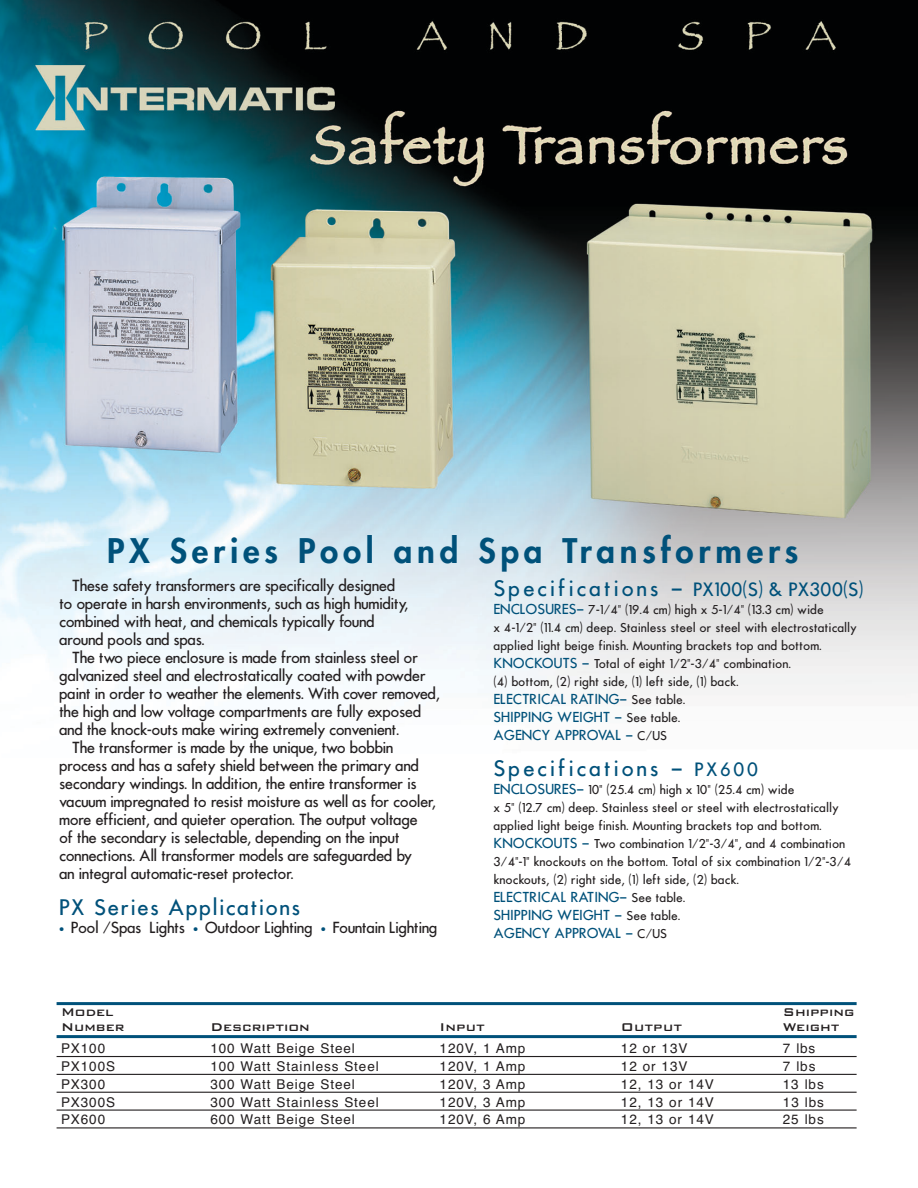
<style>
.page{position:relative;width:918px;height:1188px;background:#fff}
.page>*{position:absolute;margin:0;border:0;box-sizing:border-box;transform-origin:0 0}
.t1{font:800 33px "Futura";letter-spacing:.145em;color:#00517a}
.t2{font:500 21px "Futura";letter-spacing:.065em;color:#00517a}
.t3{font:500 21px "Futura";letter-spacing:.125em;color:#00517a}
.t4{font:500 18px "Futura";color:#00517a}
.t5{font:500 15px/18px "Futura";letter-spacing:-.03em;color:#231f20}
.t6{font:500 15px "Bank Gothic BT";color:#231f20}
.t7{font:13.5px "Helvetica";letter-spacing:.065em;color:#231f20}
.t8{font:500 13.5px/18px "Futura";color:#00517a}
.t9{font:500 12px/18px "Futura";color:#231f20}
.s1{color:#00517a}
.s2{font-size:21px}
.s3{font-size:13.5px;color:#00517a}
.s4{font-size:12px;color:#231f20}
.s5{font-size:18px}
</style>
<div class="page">
<img style="left:0;top:0;width:918px;height:1129px">
<hr style="left:57px;top:1002px;width:800px;height:3px;background:#00517a">
<hr style="left:57px;top:1035px;width:800px;height:3px;background:#00517a">
<hr style="left:57px;top:1056px;width:800px;height:1px;background:#231f20">
<hr style="left:57px;top:1074px;width:800px;height:1px;background:#231f20">
<hr style="left:57px;top:1092px;width:800px;height:1px;background:#231f20">
<hr style="left:57px;top:1110px;width:800px;height:1px;background:#231f20">
<hr style="left:57px;top:1127px;width:800px;height:1px;background:#231f20">
<h1 class="t1" style="left:107px;top:535px;width:693px">PX Series Pool and Spa Transformers</h1>
<p class="t5" style="left:59px;top:577px;width:351px;text-indent:13px">These safety transformers are specifically designed to operate in harsh environments, such as high humidity, combined with heat, and chemicals typically found around pools and spas.</p>
<p class="t5" style="left:72px;top:649px;width:348px">The two piece enclosure is made from stainless steel or</p>
<p class="t5" style="left:59px;top:667px;width:368px">galvanized steel and electrostatically coated with powder</p>
<p class="t5" style="left:59px;top:685px;width:382px">paint in order to weather the elements. With cover removed,</p>
<p class="t5" style="left:59px;top:703px;width:364px">the high and low voltage compartments are fully exposed</p>
<p class="t5" style="left:59px;top:721px;width:342px">and the knock-outs make wiring extremely convenient.</p>
<p class="t5" style="left:72px;top:739px;width:323px">The transformer is made by the unique, two bobbin</p>
<p class="t5" style="left:59px;top:757px;width:362px">process and has a safety shield between the primary and</p>
<p class="t5" style="left:59px;top:775px;width:359px">secondary windings. In addition, the entire transformer is</p>
<p class="t5" style="left:59px;top:793px;width:378px">vacuum impregnated to resist moisture as well as for cooler,</p>
<p class="t5" style="left:59px;top:811px;width:360px">more efficient, and quieter operation. The output voltage</p>
<p class="t5" style="left:59px;top:829px;width:342px">of the secondary is selectable, depending on the input</p>
<p class="t5" style="left:59px;top:847px;width:355px">connections. All transformer models are safeguarded by</p>
<p class="t5" style="left:59px;top:865px;width:236px">an integral automatic-reset protector.</p>
<h2 class="t2" style="left:59px;top:897px;width:243px">PX Series Applications</h2>
<p class="t5" style="left:59px;top:919px;width:380px"><span class="s1">•</span> Pool /Spas Lights <span class="s1">•</span> Outdoor Lighting <span class="s1">•</span> Fountain Lighting</p>
<p class="t4" style="left:494px;top:581px;width:372px"><span class="s2">Specifications –</span> PX100(S) &amp; PX300(S)</p>
<p class="t9" style="left:494px;top:601px;width:365px"><span class="s3">ENCLOSURES–</span> 7-1/4" (19.4 cm) high x 5-1/4" (13.3 cm) wide<br>x 4-1/2" (11.4 cm) deep. Stainless steel or steel with electrostatically applied light beige finish. Mounting brackets top and bottom.<br><span class="s3">KNOCKOUTS –</span> Total of eight 1/2"-3/4" combination.<br>(4) bottom, (2) right side, (1) left side, (1) back.</p>
<p class="t8" style="left:494px;top:691px;width:193px">ELECTRICAL RATING– <span class="s4">See table.<br></span>SHIPPING WEIGHT – <span class="s4">See table.<br></span>AGENCY APPROVAL – <span class="s4">C/US</span></p>
<h2 class="t3" style="left:494px;top:758px;width:266px">Specifications – <span class="s5">PX600</span></h2>
<p class="t9" style="left:494px;top:781px;width:359px"><span class="s3">ENCLOSURES–</span> 10" (25.4 cm) high x 10" (25.4 cm) wide<br>x 5" (12.7 cm) deep. Stainless steel or steel with electrostatically applied light beige finish. Mounting brackets top and bottom.<br><span class="s3">KNOCKOUTS –</span> Two combination 1/2"-3/4", and 4 combination 3/4"-1" knockouts on the bottom. Total of six combination 1/2"-3/4 knockouts, (2) right side, (1) left side, (2) back.</p>
<p class="t8" style="left:494px;top:889px;width:193px">ELECTRICAL RATING– <span class="s4">See table.<br></span>SHIPPING WEIGHT – <span class="s4">See table.<br></span>AGENCY APPROVAL – <span class="s4">C/US</span></p>
<p class="t6" style="left:61px;top:1002px;width:54px">Model</p>
<p class="t6" style="left:783px;top:1002px;width:73px">Shipping</p>
<p class="t6" style="left:61px;top:1017px;width:65px">Number</p>
<p class="t6" style="left:210px;top:1017px;width:101px">Description</p>
<p class="t6" style="left:440px;top:1017px;width:47px">Input</p>
<p class="t6" style="left:621px;top:1017px;width:63px">Output</p>
<p class="t6" style="left:783px;top:1017px;width:58px">Weight</p>
<p class="t7" style="left:61px;top:1043px;width:46px">PX100</p>
<p class="t7" style="left:210px;top:1043px;width:146px">100 Watt Beige Steel</p>
<p class="t7" style="left:440px;top:1043px;width:87px">120V, 1 Amp</p>
<p class="t7" style="left:621px;top:1043px;width:68px">12 or 13V</p>
<p class="t7" style="left:783px;top:1043px;width:34px">7 lbs</p>
<p class="t7" style="left:61px;top:1061px;width:56px">PX100S</p>
<p class="t7" style="left:210px;top:1061px;width:170px">100 Watt Stainless Steel</p>
<p class="t7" style="left:440px;top:1061px;width:87px">120V, 1 Amp</p>
<p class="t7" style="left:621px;top:1061px;width:68px">12 or 13V</p>
<p class="t7" style="left:783px;top:1061px;width:34px">7 lbs</p>
<p class="t7" style="left:61px;top:1079px;width:46px">PX300</p>
<p class="t7" style="left:210px;top:1079px;width:146px">300 Watt Beige Steel</p>
<p class="t7" style="left:440px;top:1079px;width:87px">120V, 3 Amp</p>
<p class="t7" style="left:621px;top:1079px;width:94px">12, 13 or 14V</p>
<p class="t7" style="left:783px;top:1079px;width:42px">13 lbs</p>
<p class="t7" style="left:61px;top:1097px;width:56px">PX300S</p>
<p class="t7" style="left:210px;top:1097px;width:170px">300 Watt Stainless Steel</p>
<p class="t7" style="left:440px;top:1097px;width:87px">120V, 3 Amp</p>
<p class="t7" style="left:621px;top:1097px;width:94px">12, 13 or 14V</p>
<p class="t7" style="left:783px;top:1097px;width:42px">13 lbs</p>
<p class="t7" style="left:61px;top:1115px;width:46px">PX600</p>
<p class="t7" style="left:210px;top:1115px;width:146px">600 Watt Beige Steel</p>
<p class="t7" style="left:440px;top:1115px;width:87px">120V, 6 Amp</p>
<p class="t7" style="left:621px;top:1115px;width:94px">12, 13 or 14V</p>
<p class="t7" style="left:783px;top:1115px;width:42px">25 lbs</p>
</div>
